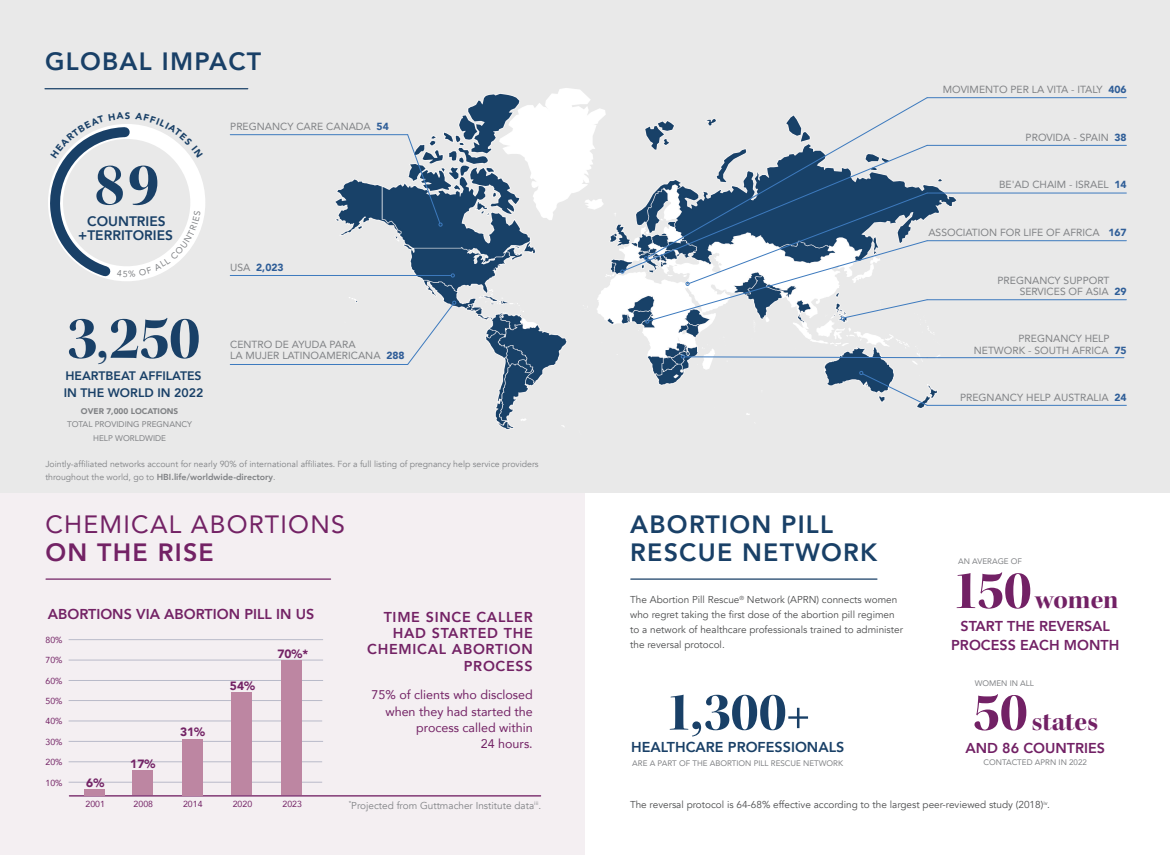
<style>
.page{position:relative;width:1170px;height:855px;background:#fff}
.page>*{position:absolute;margin:0;border:0;box-sizing:border-box;transform-origin:0 0}
.t1{font:61.5px "Kepler Std Bold Disp";color:#194067}
.t2{font:61.25px "Kepler Std Bold Disp";color:#194067}
.t3{font:55px "Kepler Std Bold Disp";color:#194067}
.t4{font:27.5px "Kepler Std Bold Disp";letter-spacing:.005em;color:#722165}
.t5{font:800 25px/27.5px "Avenir";letter-spacing:.05em;color:#194067}
.t6{font:25px "Avenir";letter-spacing:.05em;color:#732265}
.t7{font:800 25px "Avenir";letter-spacing:.05em;color:#732265}
.Infographic_content{font:800 14.38px/16.2px "Avenir";letter-spacing:.05em;color:#732265;text-align:right}
.t8{font:800 14.38px/19.5px "Avenir";color:#722165;text-align:center}
.Infographic_content-2{font:800 14.38px "Avenir";color:#732265}
.Infographic_content-3{font:800 14.38px "Avenir";color:#194067}
.t9{font:800 13.75px "Avenir";color:#194067}
.Infographic_content-4{font:12.5px/16.2px "Avenir";color:#732265;text-align:right}
.t10{font:800 12.25px "Avenir";color:#194067}
.t11{font:900 12px "Avenir";color:#732265}
.Infographic_content-5{font:10.38px "Avenir";color:#808285}
.Infographic_content-6{font:900 10.38px "Avenir";color:#2f5e98}
.Paragraph{font:10px/15px "Avenir";color:#4b4c4d}
.Paragraph-2{font:10px "Avenir";color:#808285}
.Paragraph-3{font:8.75px/12.5px "Avenir";color:#808285}
.Infographic_content-7{font:8.75px "Avenir";color:#732265}
.Infographic_content-8{font:8.25px/13.4px "Avenir";color:#808285;text-align:center}
.Infographic_content-9{font:8px "Avenir";color:#808285}
.s1{font-size:49.25px}
.s2{font-weight:900}
.s3{font-weight:900;color:#2f5e98}
.s4{font-weight:400;color:#808285}
.s5{font-weight:900;color:#2f5d98}
.s6{font-weight:800}
.s7{font-size:55px}
</style>
<div class="page">
<div style="left:0;top:493px;width:585px;height:362px;background:#f4eff2"></div>
<div style="left:0;top:0;width:1170px;height:493px;background:#e9e9e9"></div>
<img style="left:335px;top:88px;width:624px;height:341px">
<hr style="left:230px;top:275px;width:221px;height:1px;background:#3d7abe">
<hr style="left:230px;top:364px;width:178px;height:1px;background:#3d7abe">
<hr style="left:230px;top:134px;width:178px;height:1px;background:#3d7abe">
<svg style="left:407px;top:134px;width:36px;height:93px"></svg>
<svg style="left:407px;top:300px;width:50px;height:65px"></svg>
<svg style="left:450px;top:273px;width:5px;height:5px"></svg>
<hr style="left:927px;top:97px;width:199px;height:1px;background:#3d7abe">
<hr style="left:927px;top:145px;width:199px;height:1px;background:#3d7abe">
<hr style="left:927px;top:240px;width:199px;height:1px;background:#3d7abe">
<hr style="left:927px;top:193px;width:199px;height:1px;background:#3d7abe">
<hr style="left:927px;top:357px;width:197px;height:1px;background:#3d7abe">
<hr style="left:927px;top:405px;width:199px;height:1px;background:#3d7abe">
<hr style="left:927px;top:299px;width:199px;height:1px;background:#3d7abe">
<svg style="left:647px;top:97px;width:281px;height:48px"></svg>
<svg style="left:620px;top:145px;width:308px;height:179px"></svg>
<svg style="left:680px;top:354px;width:248px;height:5px"></svg>
<svg style="left:859px;top:370px;width:69px;height:36px"></svg>
<hr style="left:45px;top:88px;width:203px;height:1px;background:#194067">
<hr style="left:631px;top:578px;width:246px;height:2px;background:#194067">
<hr style="left:46px;top:578px;width:285px;height:2px;background:#732265">
<hr style="left:69px;top:782px;width:253px;height:1px;background:#5c6889">
<hr style="left:69px;top:761px;width:253px;height:1px;background:#5c6889">
<hr style="left:69px;top:741px;width:254px;height:1px;background:#5c6889">
<hr style="left:69px;top:721px;width:253px;height:1px;background:#5c6889">
<hr style="left:69px;top:700px;width:253px;height:1px;background:#5c6889">
<hr style="left:69px;top:680px;width:254px;height:1px;background:#5c6889">
<hr style="left:69px;top:660px;width:254px;height:1px;background:#5c6889">
<hr style="left:69px;top:639px;width:254px;height:1px;background:#5c6889">
<hr style="left:69px;top:795px;width:472px;height:2px;background:#732265">
<div style="left:84px;top:789px;width:20px;height:6px;background:#bd86a2"></div>
<div style="left:133px;top:770px;width:20px;height:25px;background:#bd86a2"></div>
<div style="left:182px;top:739px;width:21px;height:56px;background:#bd86a2"></div>
<div style="left:232px;top:693px;width:20px;height:102px;background:#bd86a2"></div>
<div style="left:282px;top:660px;width:20px;height:135px;background:#bd86a2"></div>
<svg style="left:48px;top:124px;width:155px;height:157px"></svg>
<p class="t5" style="left:45px;top:48px;width:217px">GLOBAL IMPACT</p>
<p class="t2" style="left:94px;top:150px;width:66px">89</p>
<p class="t9" style="left:87px;top:210px;width:80px">COUNTRIES</p>
<p class="t9" style="left:78px;top:224px;width:96px">+TERRITORIES</p>
<p class="t1" style="left:67px;top:303px;width:135px">3<span class="s1">,</span>250</p>
<p class="t10" style="left:65px;top:366px;width:138px">HEARTBEAT AFFILATES</p>
<p class="t10" style="left:64px;top:383px;width:141px">IN THE WORLD IN 2022</p>
<p class="Infographic_content-8" style="left:67px;top:404px;width:127px"><span class="s2">OVER 7,000 LOCATIONS<br></span>TOTAL PROVIDING PREGNANCY<br>HELP WORLDWIDE</p>
<p class="Infographic_content-5" style="left:230px;top:118px;width:160px">PREGNANCY CARE CANADA <span class="s3">54</span></p>
<p class="Infographic_content-6" style="left:230px;top:258px;width:55px"><span class="s4">USA</span> 2,023</p>
<p class="Infographic_content-5" style="left:230px;top:336px;width:127px">CENTRO DE AYUDA PARA</p>
<p class="Infographic_content-5" style="left:230px;top:347px;width:176px">LA MUJER LATINOAMERICANA <span class="s5">288</span></p>
<p class="Paragraph-3" style="left:45px;top:458px;width:495px">Jointly-affiliated networks account for nearly 90% of international affiliates. For a full listing of pregnancy help service providers throughout the world, go to <span class="s6">HBI.life/worldwide-directory</span>.</p>
<p class="t6" style="left:45px;top:504px;width:301px">CHEMICAL ABORTIONS</p>
<p class="t7" style="left:45px;top:532px;width:170px">ON THE RISE</p>
<p class="Infographic_content-2" style="left:48px;top:603px;width:268px">ABORTIONS VIA ABORTION PILL IN US</p>
<p class="Infographic_content-7" style="left:46px;top:633px;width:19px">80%</p>
<p class="Infographic_content-7" style="left:46px;top:653px;width:19px">70%</p>
<p class="Infographic_content-7" style="left:46px;top:674px;width:19px">60%</p>
<p class="Infographic_content-7" style="left:46px;top:694px;width:19px">50%</p>
<p class="Infographic_content-7" style="left:46px;top:714px;width:19px">40%</p>
<p class="Infographic_content-7" style="left:46px;top:735px;width:19px">30%</p>
<p class="Infographic_content-7" style="left:46px;top:755px;width:19px">20%</p>
<p class="Infographic_content-7" style="left:46px;top:776px;width:19px">10%</p>
<p class="t11" style="left:86px;top:772px;width:19px">6%</p>
<p class="t11" style="left:130px;top:753px;width:27px">17%</p>
<p class="t11" style="left:180px;top:722px;width:27px">31%</p>
<p class="t11" style="left:230px;top:676px;width:27px">54%</p>
<p class="t11" style="left:277px;top:644px;width:32px">70%*</p>
<p class="Infographic_content" style="left:367px;top:609px;width:167px">TIME SINCE CALLER<br>HAD STARTED THE<br>CHEMICAL ABORTION<br>PROCESS</p>
<p class="Infographic_content-4" style="left:372px;top:686px;width:163px">75% of clients who disclosed when they had started the process called within<br>24 hours.</p>
<p class="Infographic_content-7" style="left:85px;top:797px;width:21px">2001</p>
<p class="Infographic_content-7" style="left:134px;top:797px;width:21px">2008</p>
<p class="Infographic_content-7" style="left:183px;top:797px;width:21px">2014</p>
<p class="Infographic_content-7" style="left:233px;top:797px;width:21px">2020</p>
<p class="Infographic_content-7" style="left:282px;top:797px;width:21px">2023</p>
<p class="Paragraph-2" style="left:349px;top:799px;width:194px"><sup>*</sup>Projected from Guttmacher Institute data<sup>iii</sup>.</p>
<p class="Infographic_content-5" style="left:943px;top:81px;width:185px">MOVIMENTO PER LA VITA - ITALY <span class="s3">406</span></p>
<p class="Infographic_content-5" style="left:1026px;top:129px;width:103px">PROVIDA - SPAIN <span class="s3">38</span></p>
<p class="Infographic_content-5" style="left:999px;top:176px;width:129px">BE'AD CHAIM - ISRAEL <span class="s3">14</span></p>
<p class="Infographic_content-5" style="left:928px;top:224px;width:200px">ASSOCIATION FOR LIFE OF AFRICA <span class="s3">167</span></p>
<p class="Infographic_content-5" style="left:998px;top:272px;width:113px">PREGNANCY SUPPORT</p>
<p class="Infographic_content-5" style="left:1020px;top:283px;width:109px">SERVICES OF ASIA <span class="s3">29</span></p>
<p class="t5" style="left:630px;top:511px;width:249px">ABORTION PILL<br>RESCUE NETWORK</p>
<p class="Paragraph" style="left:630px;top:592px;width:274px">The Abortion Pill Rescue<sup>®</sup> Network (APRN) connects women who regret taking the first dose of the abortion pill regimen to a network of healthcare professionals trained to administer the reversal protocol.</p>
<p class="Infographic_content-5" style="left:1019px;top:330px;width:92px">PREGNANCY HELP</p>
<p class="Infographic_content-5" style="left:974px;top:342px;width:154px">NETWORK - SOUTH AFRICA <span class="s3">75</span></p>
<p class="Infographic_content-5" style="left:960px;top:389px;width:168px">PREGNANCY HELP AUSTRALIA <span class="s3">24</span></p>
<p class="Infographic_content-9" style="left:958px;top:554px;width:65px">AN AVERAGE OF</p>
<p class="t4" style="left:952px;top:584px;width:168px"><span class="s7">150</span> women</p>
<p class="t8" style="left:951px;top:616px;width:170px">START THE REVERSAL<br>PROCESS EACH MONTH</p>
<p class="Infographic_content-9" style="left:975px;top:676px;width:61px">WOMEN IN ALL</p>
<p class="t4" style="left:973px;top:705px;width:127px"><span class="s7">50</span> states</p>
<p class="t3" style="left:665px;top:681px;width:147px">1,300+</p>
<p class="Infographic_content-3" style="left:631px;top:736px;width:215px">HEALTHCARE PROFESSIONALS</p>
<p class="Infographic_content-9" style="left:632px;top:757px;width:212px">ARE A PART OF THE ABORTION PILL RESCUE NETWORK</p>
<p class="Paragraph" style="left:630px;top:798px;width:421px">The reversal protocol is 64-68% effective according to the largest peer-reviewed study (2018)<sup>iv</sup>.</p>
<p class="t8" style="left:965px;top:738px;width:141px">AND 86 COUNTRIES</p>
<p class="Infographic_content-9" style="left:984px;top:756px;width:105px">CONTACTED APRN IN 2022</p>
</div>
